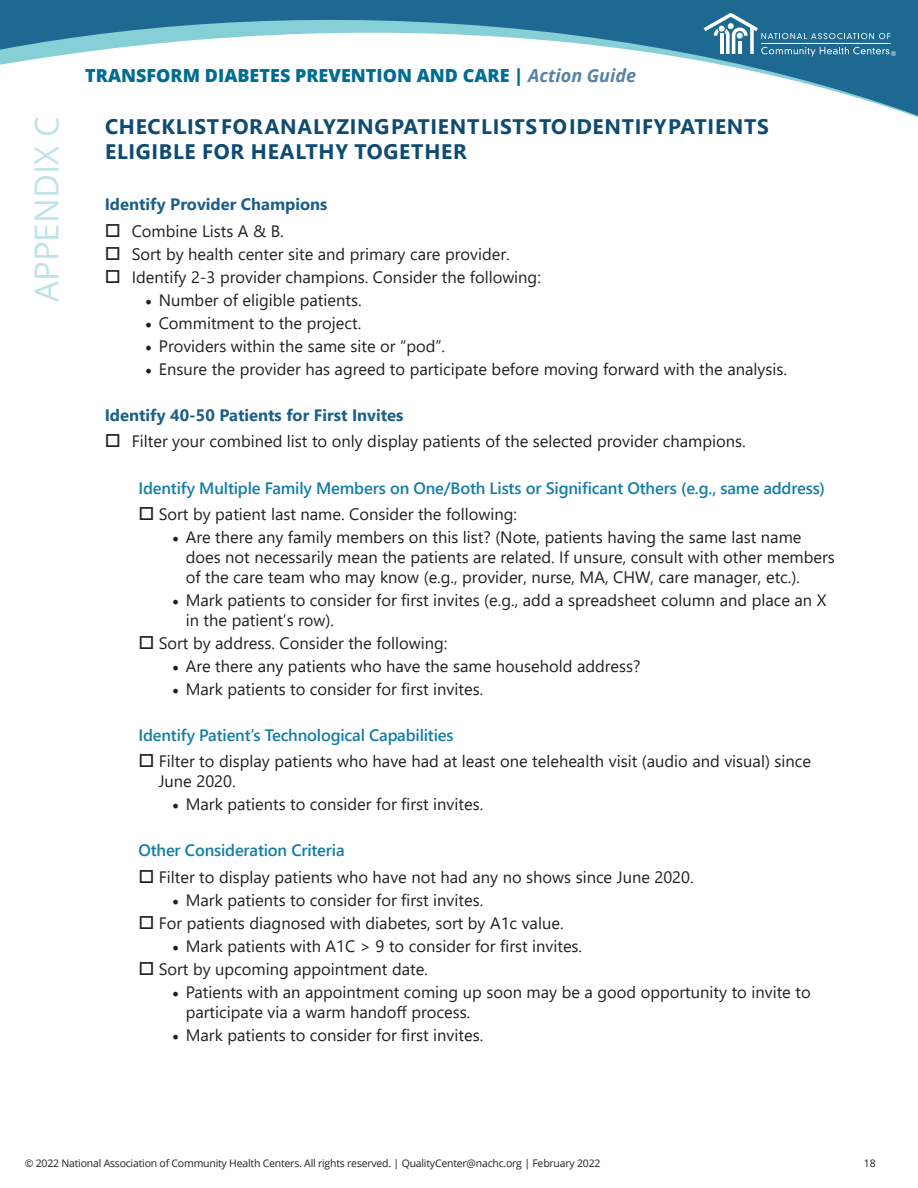
<style>
.page{position:relative;width:918px;height:1188px;background:#fff}
.page>*{position:absolute;margin:0;border:0;box-sizing:border-box;transform-origin:0 0}
.t1{font:33px "Open Sans";color:#bee3e8}
.t2{font:700 21px/25.2px "Segoe UI";letter-spacing:.035em;color:#0e4b72}
.t3{font:800 18px "Open Sans";color:#016c91}
.t4{font:16.5px/19.8px "Segoe UI";color:#231f20}
.t5{font:600 16.5px "Segoe UI";letter-spacing:-.01em;color:#147da6}
.t6{font:700 16.5px "Segoe UI";color:#1b5f89}
.t7{font:10.5px "Open Sans";letter-spacing:-.02em;color:#231f20}
.t8{font:6.75px "Open Sans";color:#fff}
.s1{font-weight:700;font-style:italic;color:#5982a6}
.s2{font-family:"Minion Pro";font-size:18px}
</style>
<div class="page">
<svg style="left:0;top:0;width:918px;height:118px"></svg>
<svg style="left:704px;top:13px;width:186px;height:43px;background:#4080a2"></svg>
<hr style="left:761px;top:43px;width:130px;height:1px;background:#fff">
<p class="t3" style="left:85px;top:62px;width:552px">TRANSFORM DIABETES PREVENTION AND CARE | <span class="s1">Action Guide</span></p>
<h1 class="t1" style="left:24px;top:302px;width:187px;rotate:-90deg">APPENDIX C</h1>
<p class="t2" style="left:105px;top:112px;width:665px">CHECKLIST FOR ANALYZING PATIENT LISTS TO IDENTIFY PATIENTS<br>ELIGIBLE FOR HEALTHY TOGETHER</p>
<p class="t6" style="left:105px;top:189px;width:224px">Identify Provider Champions</p>
<p class="t4" style="left:132px;top:218px;width:411px;line-height:23.1px">Combine Lists A &amp; B.<br>Sort by health center site and primary care provider.<br>Identify 2-3 provider champions. Consider the following:</p>
<p class="t4" style="left:145px;top:288px;width:218px"><span class="s2">•</span> Number of eligible patients.</p>
<p class="t4" style="left:145px;top:312px;width:218px"><span class="s2">•</span> Commitment to the project.</p>
<p class="t4" style="left:145px;top:335px;width:301px"><span class="s2">•</span> Providers within the same site or “pod”.</p>
<p class="t4" style="left:145px;top:358px;width:643px"><span class="s2">•</span> Ensure the provider has agreed to participate before moving forward with the analysis.</p>
<p class="t6" style="left:105px;top:399px;width:300px">Identify 40-50 Patients for First Invites</p>
<p class="t4" style="left:132px;top:430px;width:615px">Filter your combined list to only display patients of the selected provider champions.</p>
<p class="t5" style="left:139px;top:472px;width:688px">Identify Multiple Family Members on One/Both Lists or Significant Others (e.g., same address)</p>
<p class="t4" style="left:159px;top:503px;width:360px">Sort by patient last name. Consider the following:</p>
<p class="t4" style="left:186px;top:526px;width:651px;text-indent:-14px"><span class="s2">•</span> Are there any family members on this list? (Note, patients having the same last name does not necessarily mean the patients are related. If unsure, consult with other members of the care team who may know (e.g., provider, nurse, MA, CHW, care manager, etc.).</p>
<p class="t4" style="left:186px;top:589px;width:642px;text-indent:-14px"><span class="s2">•</span> Mark patients to consider for first invites (e.g., add a spreadsheet column and place an X in the patient’s row).</p>
<p class="t4" style="left:159px;top:631px;width:290px">Sort by address. Consider the following:</p>
<p class="t4" style="left:172px;top:654px;width:470px"><span class="s2">•</span> Are there any patients who have the same household address?</p>
<p class="t4" style="left:172px;top:677px;width:313px"><span class="s2">•</span> Mark patients to consider for first invites.</p>
<p class="t5" style="left:139px;top:719px;width:317px">Identify Patient’s Technological Capabilities</p>
<p class="t4" style="left:159px;top:750px;width:654px">Filter to display patients who have had at least one telehealth visit (audio and visual) since<br>June 2020.</p>
<p class="t4" style="left:172px;top:793px;width:313px"><span class="s2">•</span> Mark patients to consider for first invites.</p>
<p class="t5" style="left:139px;top:835px;width:208px">Other Consideration Criteria</p>
<p class="t4" style="left:159px;top:866px;width:536px">Filter to display patients who have not had any no shows since June 2020.</p>
<p class="t4" style="left:159px;top:887px;width:406px;line-height:23.1px;text-indent:14px"><span class="s2">•</span> Mark patients to consider for first invites.<br>For patients diagnosed with diabetes, sort by A1c value.</p>
<p class="t4" style="left:159px;top:933px;width:425px;line-height:23.1px;text-indent:14px"><span class="s2">•</span> Mark patients with A1C &gt; 9 to consider for first invites.<br>Sort by upcoming appointment date.</p>
<p class="t4" style="left:186px;top:981px;width:626px;text-indent:-14px"><span class="s2">•</span> Patients with an appointment coming up soon may be a good opportunity to invite to participate via a warm handoff process.</p>
<p class="t4" style="left:172px;top:1024px;width:313px"><span class="s2">•</span> Mark patients to consider for first invites.</p>
<p class="t8" style="left:891px;top:49px;width:7px">®</p>
<p class="t7" style="left:25px;top:1156px;width:577px">© 2022 National Association of Community Health Centers. All rights reserved. | QualityCenter@nachc.org | February 2022</p>
<p class="t7" style="left:864px;top:1156px;width:13px">18</p>
</div>
